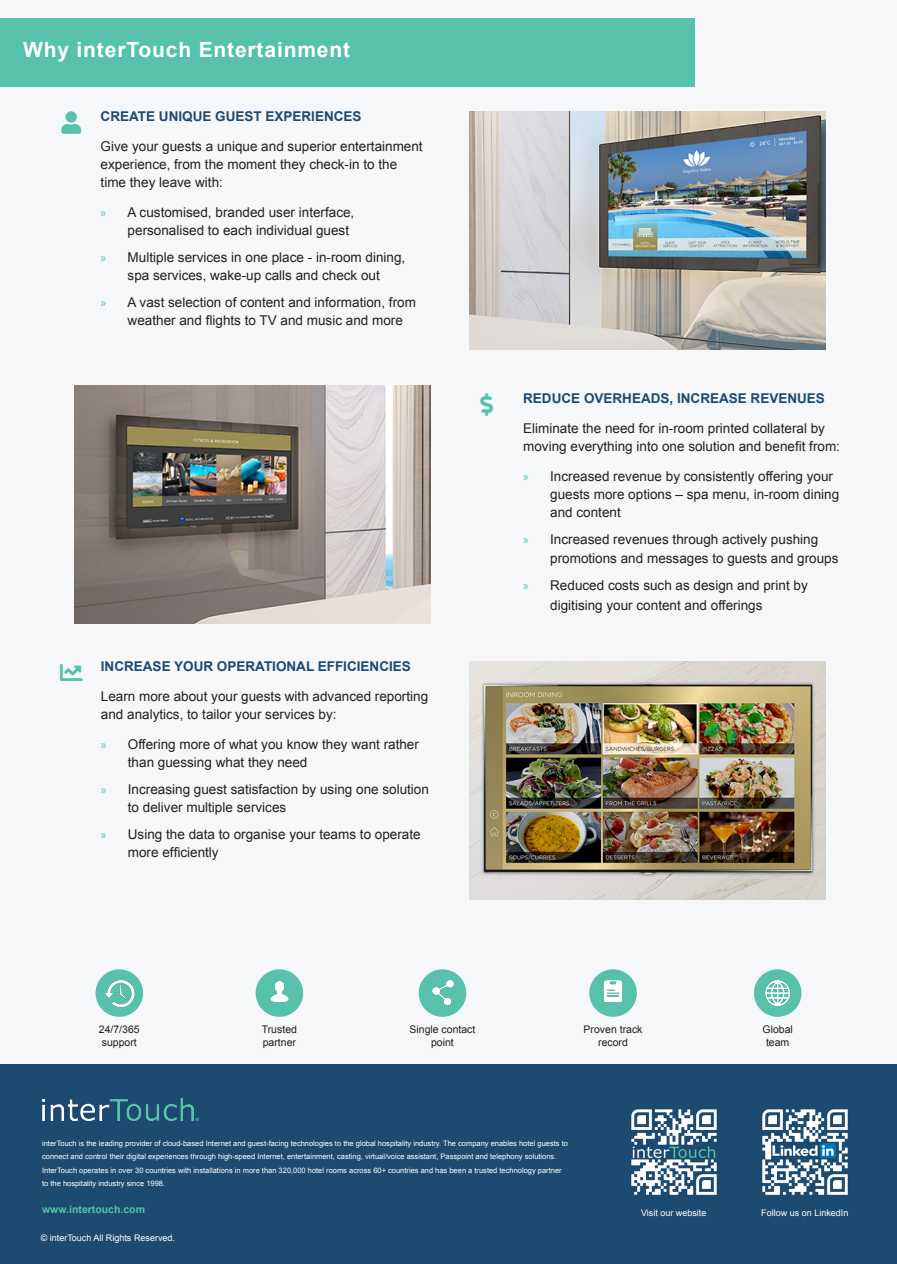
<style>
.page{position:relative;width:897px;height:1264px;background:#fff}
.page>*{position:absolute;margin:0;border:0;box-sizing:border-box;transform-origin:0 0}
.t1{font:700 21px "Arial";letter-spacing:.04em;color:#fff}
.t2{font:13.5px/18px "Arial";color:#231f20}
.t3{font:700 13.5px "Arial";color:#1c4a71}
.t4{font:10.5px/12.6px "Arial";color:#1f1d1e;text-align:center}
.t5{font:700 10.5px "Arial";color:#57c1ab}
.t6{font:9px "Arial";color:#fff}
.t7{font:7.5px/13.5px "Arial";color:#fff}
.s1{font-family:"Myriad Pro";color:#57c1ab}
</style>
<div class="page">
<div style="left:0;top:0;width:896px;height:1081px;background:#f5f7f9"></div>
<div style="left:0;top:1064px;width:896px;height:200px;background:#1c4a71"></div>
<img style="left:42px;top:1098px;width:156px;height:22px">
<img style="left:762px;top:1109px;width:86px;height:86px">
<img style="left:631px;top:1109px;width:86px;height:86px">
<div style="left:0;top:18px;width:694px;height:68px;background:#57c1ab"></div>
<img style="left:469px;top:111px;width:356px;height:238px">
<img style="left:74px;top:386px;width:356px;height:238px">
<img style="left:469px;top:661px;width:356px;height:238px">
<div style="left:418px;top:969px;width:48px;height:48px;background:#57c1ab;border-radius:50%"></div>
<img style="left:432px;top:979px;width:22px;height:27px">
<div style="left:753px;top:969px;width:48px;height:48px;background:#57c1ab;border-radius:50%"></div>
<img style="left:765px;top:980px;width:26px;height:25px">
<div style="left:255px;top:969px;width:48px;height:48px;background:#57c1ab;border-radius:50%"></div>
<img style="left:270px;top:981px;width:19px;height:20px">
<div style="left:95px;top:969px;width:48px;height:48px;background:#57c1ab;border-radius:50%"></div>
<img style="left:105px;top:980px;width:30px;height:28px">
<div style="left:589px;top:969px;width:47px;height:48px;background:#57c1ab;border-radius:50%"></div>
<img style="left:603px;top:980px;width:20px;height:22px">
<p class="t1" style="left:23px;top:36px;width:328px">Why interTouch Entertainment</p>
<p class="t3" style="left:101px;top:108px;width:262px">CREATE UNIQUE GUEST EXPERIENCES</p>
<p class="t2" style="left:101px;top:138px;width:323px">Give your guests a unique and superior entertainment experience, from the moment they check-in to the time they leave with:</p>
<p class="t2" style="left:128px;top:204px;width:228px;text-indent:-27px"><span class="s1">»</span> A customised, branded user interface, personalised to each individual guest</p>
<p class="t2" style="left:101px;top:249px;width:306px;text-align:center"><span class="s1">»</span> Multiple services in one place - in-room dining, spa services, wake-up calls and check out</p>
<p class="t2" style="left:128px;top:294px;width:290px;text-indent:-27px"><span class="s1">»</span> A vast selection of content and information, from weather and flights to TV and music and more</p>
<p class="t3" style="left:101px;top:657px;width:311px">INCREASE YOUR OPERATIONAL EFFICIENCIES</p>
<p class="t2" style="left:101px;top:687px;width:329px">Learn more about your guests with advanced reporting and analytics, to tailor your services by:</p>
<p class="t2" style="left:128px;top:735px;width:292px;text-indent:-27px"><span class="s1">»</span> Offering more of what you know they want rather than guessing what they need</p>
<p class="t2" style="left:128px;top:780px;width:302px;text-indent:-27px"><span class="s1">»</span> Increasing guest satisfaction by using one solution to deliver multiple services</p>
<p class="t2" style="left:128px;top:825px;width:294px;text-indent:-27px"><span class="s1">»</span> Using the data to organise your teams to operate more efficiently</p>
<p class="t3" style="left:523px;top:389px;width:303px">REDUCE OVERHEADS, INCREASE REVENUES</p>
<p class="t2" style="left:523px;top:419px;width:318px">Eliminate the need for in-room printed collateral by moving everything into one solution and benefit from:</p>
<p class="t2" style="left:550px;top:467px;width:290px;text-indent:-27px"><span class="s1">»</span> Increased revenue by consistently offering your guests more options – spa menu, in-room dining and content</p>
<p class="t2" style="left:550px;top:529px;width:290px;line-height:19.5px;text-indent:-27px"><span class="s1">»</span> Increased revenues through actively pushing promotions and messages to guests and groups</p>
<p class="t2" style="left:550px;top:576px;width:259px;line-height:19.5px;text-indent:-27px"><span class="s1">»</span> Reduced costs such as design and print by digitising your content and offerings</p>
<p class="t4" style="left:99px;top:1023px;width:42px;text-align:left">24/7/365 support</p>
<p class="t4" style="left:262px;top:1023px;width:37px;text-align:left">Trusted partner</p>
<p class="t4" style="left:409px;top:1023px;width:67px">Single contact point</p>
<p class="t4" style="left:583px;top:1023px;width:60px">Proven track record</p>
<p class="t4" style="left:762px;top:1023px;width:32px">Global team</p>
<p class="t7" style="left:42px;top:1136px;width:527px">interTouch is the leading provider of cloud-based Internet and guest-facing technologies to the global hospitality industry. The company enables hotel guests to connect and control their digital experiences through high-speed Internet, entertainment, casting, virtual/voice assistant, Passpoint and telephony solutions.</p>
<p class="t7" style="left:42px;top:1163px;width:521px">InterTouch operates in over 30 countries with installations in more than 320,000 hotel rooms across 60+ countries and has been a trusted technology partner</p>
<p class="t7" style="left:42px;top:1177px;width:124px">to the hospitality industry since 1998.</p>
<p class="t5" style="left:42px;top:1202px;width:104px">www.intertouch.com</p>
<p class="t6" style="left:41px;top:1232px;width:136px">© interTouch All Rights Reserved.</p>
<p class="t6" style="left:641px;top:1206px;width:67px">Visit our website</p>
<p class="t6" style="left:761px;top:1206px;width:89px">Follow us on LinkedIn</p>
</div>
